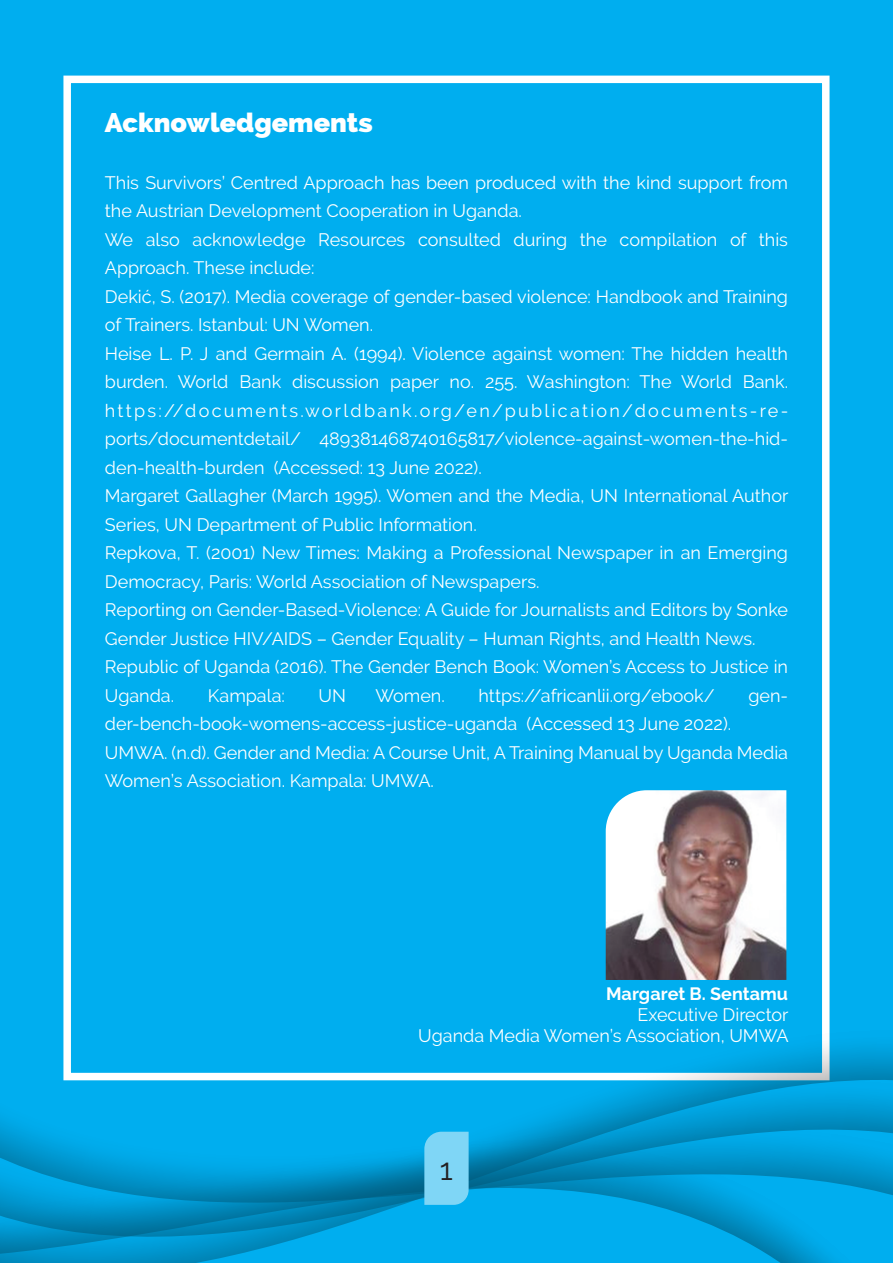
<style>
.page{position:relative;width:893px;height:1263px;background:#00aeef}
.page>*{position:absolute;margin:0;border:0;box-sizing:border-box;transform-origin:0 0}
.t1{font:30.45px "Raleway";color:#231f20}
.t2{font:800 27px "Raleway";color:#fff}
.t3{font:18px/28.5px "Raleway";color:#fff}
.t4{font:700 18px "Raleway";color:#fff}
</style>
<div class="page">
<div style="left:63px;top:76px;width:766px;height:1004px;border:8px solid #fff"></div>
<svg style="left:63px;top:775px;width:767px;height:88px"></svg>
<svg style="left:0;top:863px;width:893px;height:400px"></svg>
<svg style="left:424px;top:1132px;width:45px;height:73px;background:#78d3f4"></svg>
<img style="left:606px;top:790px;width:180px;height:190px">
<h2 class="t2" style="left:105px;top:107px;width:269px">Acknowledgements</h2>
<p class="t3" style="left:105px;top:168px;width:685px">This Survivors’ Centred Approach has been produced with the kind support from the Austrian Development Cooperation in Uganda.<br>We also acknowledge Resources consulted during the compilation of this Approach. These include:<br>Dekić, S. (2017). Media coverage of gender-based violence: Handbook and Training of Trainers. Istanbul: UN Women.<br>Heise L. P. J and Germain A. (1994). Violence against women: The hidden health burden. World Bank discussion paper no. 255. Washington: The World Bank. https://documents.worldbank.org/en/publication/documents-re&shy;ports/documentdetail/ 489381468740165817/violence-against-women-the-hid&shy;den-health-burden (Accessed: 13 June 2022).<br>Margaret Gallagher (March 1995). Women and the Media, UN International Author Series, UN Department of Public Information.<br>Repkova, T. (2001) New Times: Making a Professional Newspaper in an Emerging Democracy, Paris: World Association of Newspapers.<br>Reporting on Gender-Based-Violence: A Guide for Journalists and Editors by Sonke Gender Justice HIV/AIDS – Gender Equality – Human Rights, and Health News.<br>Republic of Uganda (2016). The Gender Bench Book: Women’s Access to Justice in Uganda.</p>
<p class="t3" style="left:208px;top:681px;width:78px">Kampala:</p>
<p class="t3" style="left:319px;top:681px;width:29px">UN</p>
<p class="t3" style="left:375px;top:681px;width:71px">Women.</p>
<p class="t3" style="left:479px;top:681px;width:237px">https://africanlii.org/ebook/</p>
<p class="t3" style="left:748px;top:681px;width:41px">gen-</p>
<p class="t3" style="left:105px;top:710px;width:685px">der-bench-book-womens-access-justice-uganda (Accessed 13 June 2022).<br>UMWA. (n.d). Gender and Media: A Course Unit, A Training Manual by Uganda Media<br>Women’s Association. Kampala: UMWA.</p>
<p class="t4" style="left:606px;top:984px;width:184px">Margaret B. Sentamu</p>
<p class="t3" style="left:418px;top:1004px;width:372px;line-height:21px;text-align:right">Executive Director<br>Uganda Media Women’s Association, UMWA</p>
<h1 class="t1" style="left:440px;top:1152px;width:15px">1</h1>
</div>
